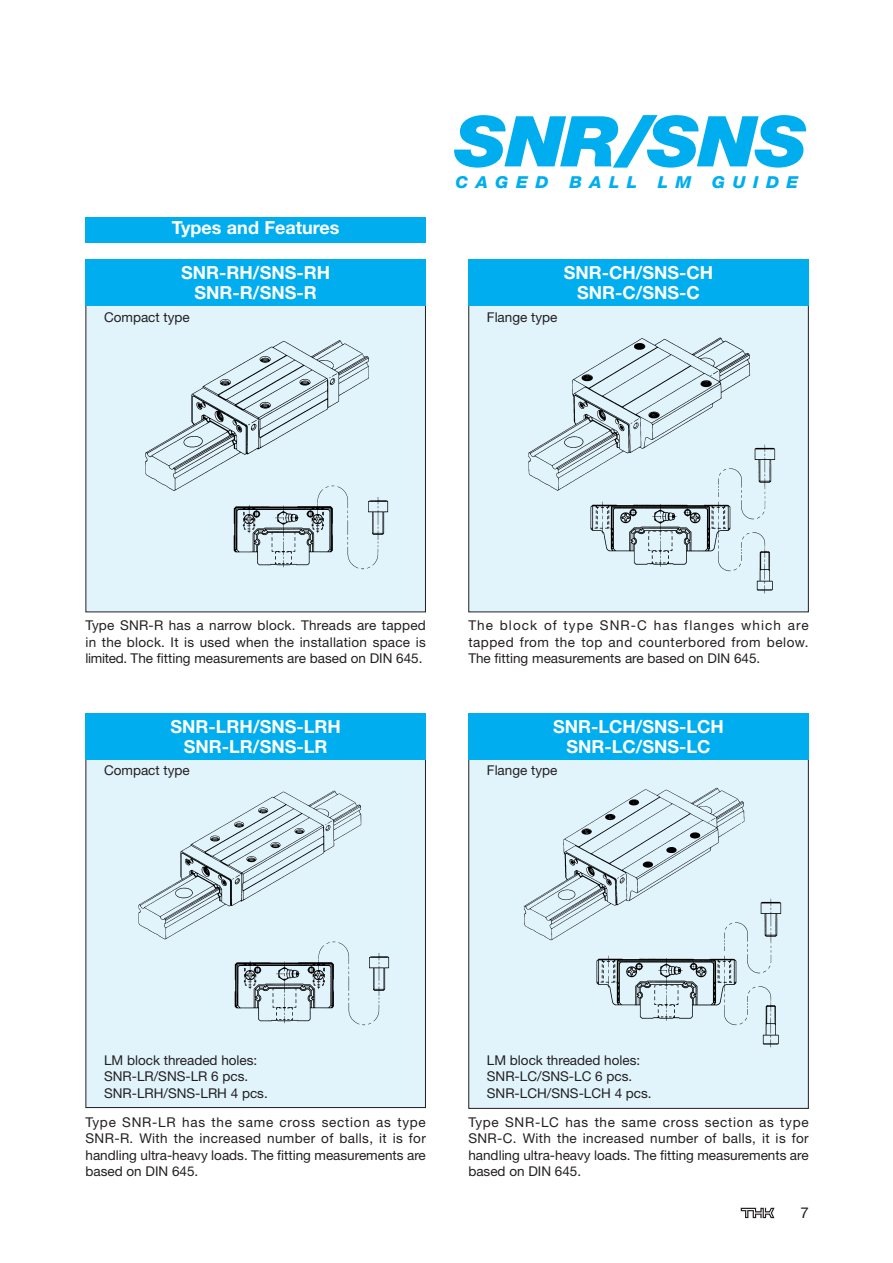
<style>
.page{position:relative;width:893px;height:1263px;background:#fff}
.page>*{position:absolute;margin:0;border:0;box-sizing:border-box;transform-origin:0 0}
.t1{font:italic 900 70.2px "Helvetica Neue";letter-spacing:-.025em;color:#00aeef;scale:1.11 1}
.t2{font:700 18px/19.5px "Helvetica Neue";color:#fff;text-align:center}
.t3{font:italic 800 16.5px "Helvetica Neue";letter-spacing:.43em;color:#00aeef;scale:1.05 1}
.t4{font:15px "Helvetica Neue";color:#231f20}
.t5{font:13.5px/16.5px "Helvetica Neue";color:#231f20;text-align:justify}
</style>
<div class="page">
<svg style="left:740px;top:1208px;width:34px;height:10px"></svg>
<div style="left:86px;top:714px;width:339px;height:394px;background:#e1f4fc"></div>
<img style="left:138px;top:790px;width:224px;height:150px">
<div style="left:469px;top:714px;width:339px;height:394px;background:#e1f4fc"></div>
<img style="left:523px;top:787px;width:222px;height:154px">
<div style="left:85px;top:217px;width:341px;height:25px;background:#00aeef"></div>
<div style="left:468px;top:713px;width:340px;height:47px;background:#00aeef"></div>
<div style="left:85px;top:713px;width:341px;height:47px;background:#00aeef"></div>
<div style="left:469px;top:260px;width:339px;height:352px;background:#e1f4fc"></div>
<img style="left:528px;top:337px;width:237px;height:154px">
<div style="left:468px;top:259px;width:340px;height:47px;background:#00aeef"></div>
<div style="left:86px;top:260px;width:339px;height:352px;background:#e1f4fc"></div>
<img style="left:145px;top:340px;width:224px;height:151px">
<div style="left:85px;top:259px;width:341px;height:47px;background:#00aeef"></div>
<img style="left:232px;top:484px;width:157px;height:86px">
<img style="left:588px;top:445px;width:188px;height:149px">
<img style="left:234px;top:941px;width:156px;height:85px">
<img style="left:594px;top:899px;width:188px;height:149px">
<h2 class="t2" style="left:172px;top:220px;width:169px">Types and Features</h2>
<h1 class="t1" style="left:454px;top:116px;width:319px">SNR/SNS</h1>
<p class="t3" style="left:455px;top:176px;width:90px">CAGED</p>
<p class="t3" style="left:569px;top:176px;width:66px">BALL</p>
<p class="t3" style="left:658px;top:176px;width:135px">LM GUIDE</p>
<h2 class="t2" style="left:181px;top:265px;width:150px">SNR-RH/SNS-RH<br>SNR-R/SNS-R</h2>
<p class="t5" style="left:104px;top:310px;width:87px">Compact type</p>
<p class="t5" style="left:487px;top:310px;width:72px">Flange type</p>
<h2 class="t2" style="left:564px;top:265px;width:151px">SNR-CH/SNS-CH<br>SNR-C/SNS-C</h2>
<p class="t5" style="left:85px;top:619px;width:342px">Type SNR-R has a narrow block. Threads are tapped in the block. It is used when the installation space is limited. The fitting measurements are based on DIN 645.</p>
<h2 class="t2" style="left:171px;top:719px;width:172px">SNR-LRH/SNS-LRH<br>SNR-LR/SNS-LR</h2>
<p class="t5" style="left:468px;top:619px;width:342px">The block of type SNR-C has flanges which are tapped from the top and counterbored from below.<br>The fitting measurements are based on DIN 645.</p>
<h2 class="t2" style="left:553px;top:719px;width:172px">SNR-LCH/SNS-LCH<br>SNR-LC/SNS-LC</h2>
<p class="t5" style="left:104px;top:764px;width:87px">Compact type</p>
<p class="t5" style="left:487px;top:764px;width:72px">Flange type</p>
<p class="t5" style="left:104px;top:1053px;width:165px;text-align:left">LM block threaded holes:<br>SNR-LR/SNS-LR 6 pcs.<br>SNR-LRH/SNS-LRH 4 pcs.</p>
<p class="t5" style="left:487px;top:1053px;width:166px;text-align:left">LM block threaded holes:<br>SNR-LC/SNS-LC 6 pcs.<br>SNR-LCH/SNS-LCH 4 pcs.</p>
<p class="t5" style="left:85px;top:1115px;width:342px">Type SNR-LR has the same cross section as type SNR-R. With the increased number of balls, it is for handling ultra-heavy loads. The fitting measurements are based on DIN 645.</p>
<p class="t5" style="left:468px;top:1115px;width:342px">Type SNR-LC has the same cross section as type SNR-C. With the increased number of balls, it is for handling ultra-heavy loads. The fitting measurements are based on DIN 645.</p>
<p class="t4" style="left:800px;top:1208px;width:10px">7</p>
</div>
